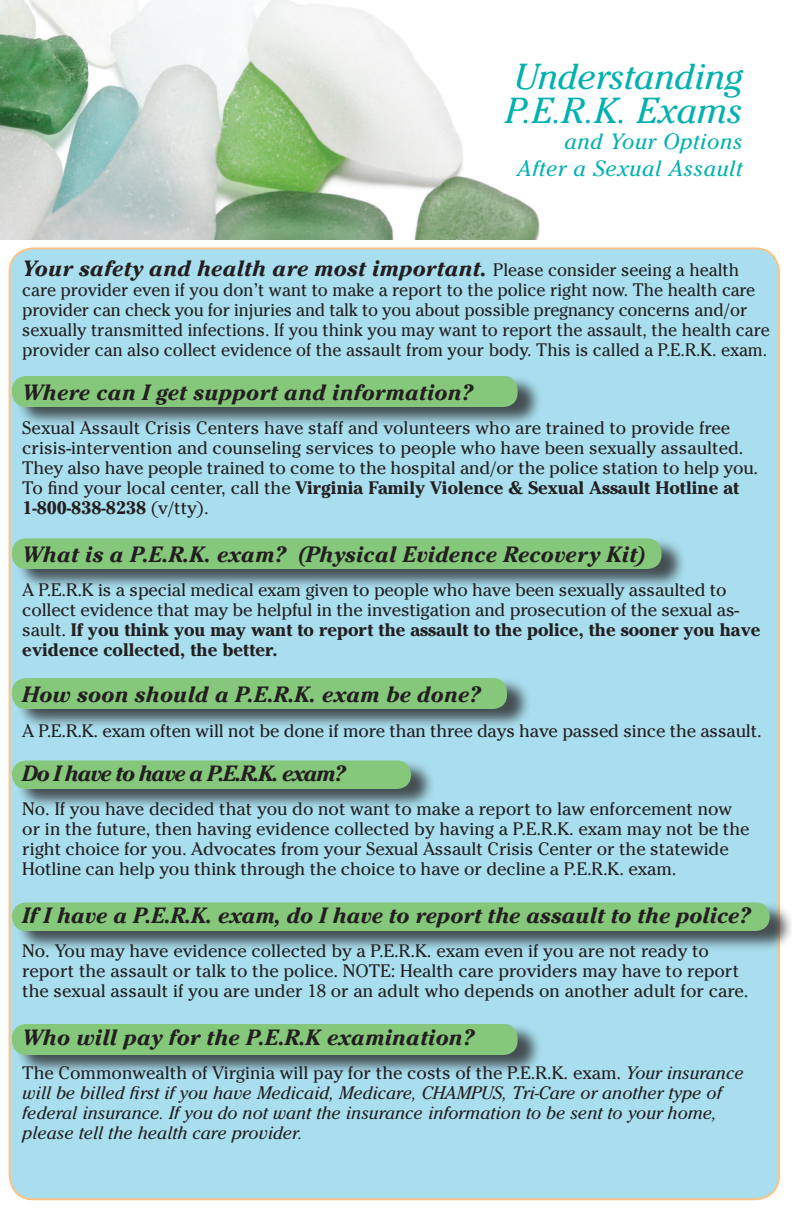
<style>
.page{position:relative;width:792px;height:1224px;background:#fff}
.page>*{position:absolute;margin:0;border:0;box-sizing:border-box;transform-origin:0 0}
.t1{font:italic 36px "Cheltenham";color:#00b1b0}
.t2{font:italic 700 22px "Cheltenham";color:#231f20}
.t3{font:italic 22px "Cheltenham";letter-spacing:.03em;color:#00b1b0}
.t4{font:italic 700 22px "Cheltenham";letter-spacing:-.06em;color:#231f20}
.t5{font:18px/20px "Cheltenham";color:#231f20}
.t6{font:18px/20px "Cheltenham";color:#231f20;scale:.96 1}
.t7{font:italic 18px/20px "Cheltenham";color:#231f20}
.t8{font:700 18px "Cheltenham";color:#231f20}
.s1{font-weight:400;font-style:normal;font-size:18px}
.s2{font-weight:700}
.s3{font-style:normal}
</style>
<div class="page">
<img style="left:0;top:0;width:540px;height:240px">
<div style="left:10px;top:248px;width:769px;height:951px;background:#a9deee;border-radius:24px"></div>
<div style="left:15px;top:375px;width:526px;height:53px;background:#231f20;opacity:.75"></div>
<div style="left:12px;top:376px;width:506px;height:31px;background:#86c87b;border-radius:14px"></div>
<div style="left:15px;top:537px;width:670px;height:53px;background:#231f20;opacity:.75"></div>
<div style="left:12px;top:538px;width:650px;height:31px;background:#86c87b;border-radius:14px"></div>
<div style="left:15px;top:677px;width:516px;height:53px;background:#231f20;opacity:.75"></div>
<div style="left:12px;top:678px;width:495px;height:31px;background:#86c87b;border-radius:14px"></div>
<div style="left:15px;top:759px;width:420px;height:51px;background:#231f20;opacity:.75"></div>
<div style="left:12px;top:760px;width:399px;height:29px;background:#86c87b;border-radius:14px"></div>
<div style="left:15px;top:901px;width:777px;height:51px;background:#231f20;opacity:.75"></div>
<div style="left:12px;top:902px;width:758px;height:29px;background:#86c87b;border-radius:14px"></div>
<div style="left:15px;top:1023px;width:526px;height:53px;background:#231f20;opacity:.75"></div>
<div style="left:12px;top:1024px;width:506px;height:31px;background:#86c87b;border-radius:14px"></div>
<p class="t1" style="left:514px;top:55px;width:230px">Understanding</p>
<p class="t1" style="left:506px;top:89px;width:238px">P.E.R.K. Exams</p>
<p class="t3" style="left:565px;top:129px;width:179px">and Your Options</p>
<p class="t3" style="left:517px;top:155px;width:227px">After a Sexual Assault</p>
<p class="t2" style="left:22px;top:255px;width:718px">Your safety and health are most important. <span class="s1">Please consider seeing a health</span></p>
<p class="t6" style="left:22px;top:280px;width:780px">care provider even if you don’t want to make a report to the police right now. The health care provider can check you for injuries and talk to you about possible pregnancy concerns and/or sexually transmitted infections. If you think you may want to report the assault, the health care provider can also collect evidence of the assault from your body. This is called a P.E.R.K. exam.</p>
<p class="t2" style="left:22px;top:379px;width:452px">Where can I get support and information?</p>
<p class="t5" style="left:22px;top:418px;width:738px">Sexual Assault Crisis Centers have staff and volunteers who are trained to provide free crisis-intervention and counseling services to people who have been sexually assaulted.<br>They also have people trained to come to the hospital and/or the police station to help you.<br>To find your local center, call the <span class="s2">Virginia Family Violence &amp; Sexual Assault Hotline at 1-800-838-8238</span> (v/tty).</p>
<p class="t2" style="left:22px;top:541px;width:624px">What is a P.E.R.K. exam? (Physical Evidence Recovery Kit)</p>
<p class="t5" style="left:22px;top:580px;width:706px">A P.E.R.K is a special medical exam given to people who have been sexually assaulted to</p>
<p class="t5" style="left:22px;top:600px;width:740px">collect evidence that may be helpful in the investigation and prosecution of the sexual as&shy;sault. <span class="s2">If you think you may want to report the assault to the police, the sooner you have</span></p>
<p class="t8" style="left:22px;top:639px;width:257px">evidence collected, the better.</p>
<p class="t2" style="left:22px;top:681px;width:460px">How soon should a P.E.R.K. exam be done?</p>
<p class="t5" style="left:22px;top:721px;width:741px">A P.E.R.K. exam often will not be done if more than three days have passed since the assault.</p>
<p class="t4" style="left:22px;top:761px;width:325px">Do I have to have a P.E.R.K. exam?</p>
<p class="t5" style="left:22px;top:799px;width:729px">No. If you have decided that you do not want to make a report to law enforcement now or in the future, then having evidence collected by having a P.E.R.K. exam may not be the right choice for you. Advocates from your Sexual Assault Crisis Center or the statewide Hotline can help you think through the choice to have or decline a P.E.R.K. exam.</p>
<p class="t2" style="left:22px;top:903px;width:730px">If I have a P.E.R.K. exam, do I have to report the assault to the police?</p>
<p class="t5" style="left:22px;top:941px;width:688px">No. You may have evidence collected by a P.E.R.K. exam even if you are not ready to</p>
<p class="t5" style="left:22px;top:961px;width:719px">report the assault or talk to the police. NOTE: Health care providers may have to report</p>
<p class="t5" style="left:22px;top:981px;width:728px">the sexual assault if you are under 18 or an adult who depends on another adult for care.</p>
<p class="t2" style="left:22px;top:1025px;width:453px">Who will pay for the P.E.R.K examination?</p>
<p class="t7" style="left:22px;top:1063px;width:723px"><span class="s3">The Commonwealth of Virginia will pay for the costs of the P.E.R.K. exam.</span> Your insurance will be billed first if you have Medicaid, Medicare, CHAMPUS, Tri-Care or another type of</p>
<p class="t7" style="left:22px;top:1103px;width:696px">federal insurance. If you do not want the insurance information to be sent to your home, please tell the health care provider.</p>
</div>
